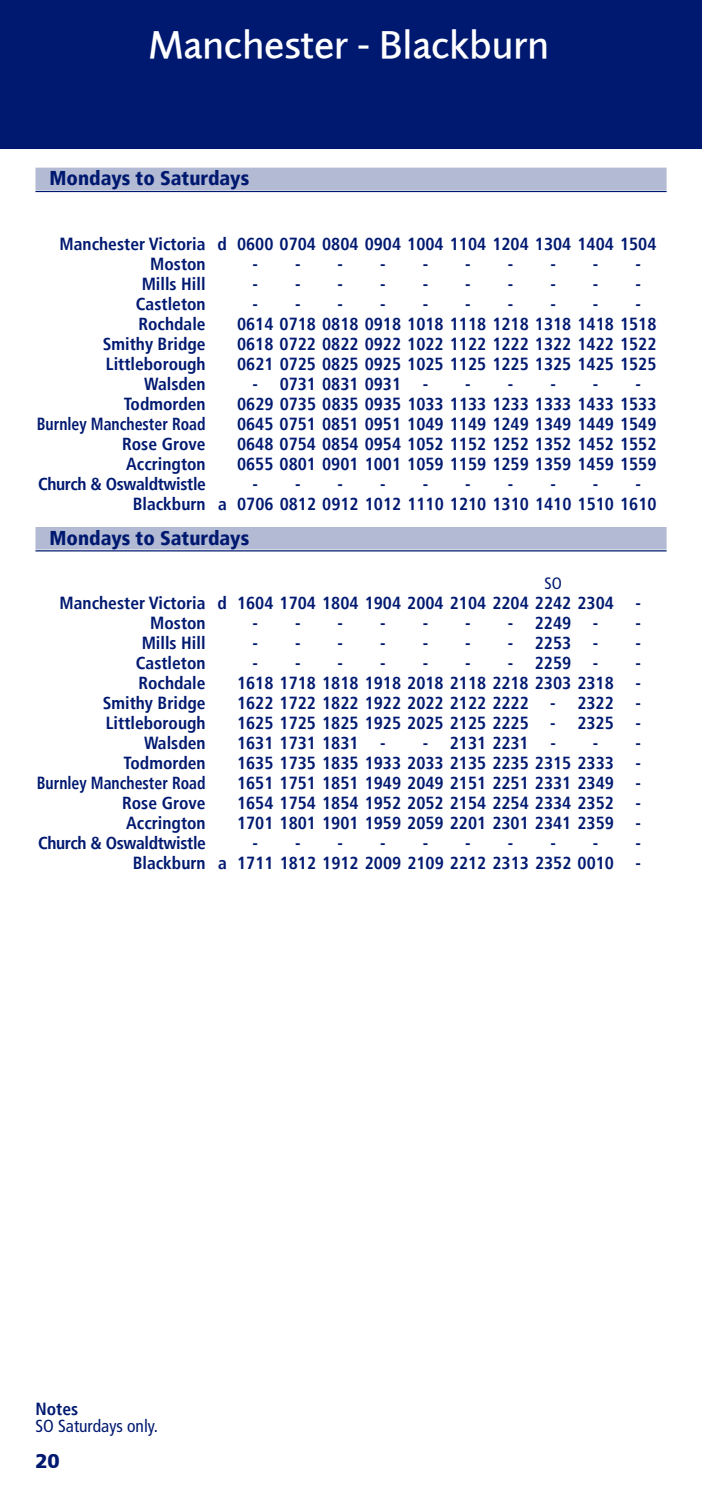
<style>
.page{position:relative;width:702px;height:1489px;background:#fff}
.page>*{position:absolute;margin:0;border:0;box-sizing:border-box;transform-origin:0 0}
.t1{font:500 40px "Foundry Sans";color:#fff}
.t2{font:900 condensed 20px "Frutiger LT";color:#001970}
.t3{font:900 20px "Frutiger CE";color:#001970}
.t4{font:700 condensed 17.5px/20px "Frutiger LT";color:#001970}
.t5{font:700 condensed 17.5px "Frutiger LT";color:#001970;scale:.9 1}
.t6{font:700 condensed 17.5px "Frutiger LT";letter-spacing:-.02em;color:#001970}
.t7{font:condensed 17.5px "Frutiger LT";color:#001970}
.t8{font:condensed 16.5px "Frutiger LT";color:#001970}
</style>
<div class="page">
<div style="left:0;top:0;width:702px;height:149px;background:#001970"></div>
<div style="left:35px;top:168px;width:631px;height:22px;background:#b3bad4"></div>
<hr style="left:35px;top:191px;width:631px;height:1px;background:#001970">
<div style="left:35px;top:527px;width:631px;height:22px;background:#b3bad4"></div>
<hr style="left:35px;top:550px;width:631px;height:1px;background:#001970">
<h1 class="t1" style="left:149px;top:21px;width:401px">Manchester - Blackburn</h1>
<p class="t2" style="left:50px;top:166px;width:201px">Mondays to Saturdays</p>
<p class="t4" style="left:150px;top:234px;width:507px;text-indent:-91px">Manchester Victoria d 0600 0704 0804 0904 1004 1104 1204 1304 1404 1504<br>Moston</p>
<p class="t4" style="left:252px;top:254px;width:50px">- -</p>
<p class="t4" style="left:337px;top:254px;width:50px">- -</p>
<p class="t4" style="left:422px;top:254px;width:50px">- -</p>
<p class="t4" style="left:508px;top:254px;width:50px">- -</p>
<p class="t4" style="left:593px;top:254px;width:50px">- -</p>
<p class="t4" style="left:142px;top:274px;width:65px">Mills Hill</p>
<p class="t4" style="left:252px;top:274px;width:50px">- -</p>
<p class="t4" style="left:337px;top:274px;width:50px">- -</p>
<p class="t4" style="left:422px;top:274px;width:50px">- -</p>
<p class="t4" style="left:508px;top:274px;width:50px">- -</p>
<p class="t4" style="left:593px;top:274px;width:50px">- -</p>
<p class="t4" style="left:136px;top:294px;width:71px">Castleton</p>
<p class="t4" style="left:252px;top:294px;width:50px">- -</p>
<p class="t4" style="left:337px;top:294px;width:50px">- -</p>
<p class="t4" style="left:422px;top:294px;width:50px">- -</p>
<p class="t4" style="left:508px;top:294px;width:50px">- -</p>
<p class="t4" style="left:593px;top:294px;width:50px">- -</p>
<p class="t4" style="left:138px;top:314px;width:69px">Rochdale</p>
<p class="t4" style="left:237px;top:314px;width:421px">0614 0718 0818 0918 1018 1118 1218 1318 1418 1518</p>
<p class="t4" style="left:103px;top:334px;width:104px">Smithy Bridge</p>
<p class="t4" style="left:237px;top:334px;width:421px">0618 0722 0822 0922 1022 1122 1222 1322 1422 1522</p>
<p class="t4" style="left:106px;top:354px;width:101px">Littleborough</p>
<p class="t4" style="left:237px;top:354px;width:421px">0621 0725 0825 0925 1025 1125 1225 1325 1425 1525</p>
<p class="t4" style="left:144px;top:374px;width:63px">Walsden</p>
<p class="t4" style="left:252px;top:374px;width:177px">- 0731 0831 0931 -</p>
<p class="t4" style="left:465px;top:374px;width:50px">- -</p>
<p class="t4" style="left:550px;top:374px;width:50px">- -</p>
<p class="t4" style="left:635px;top:374px;width:7px">-</p>
<p class="t4" style="left:124px;top:394px;width:83px">Todmorden</p>
<p class="t4" style="left:237px;top:394px;width:421px">0629 0735 0835 0935 1033 1133 1233 1333 1433 1533</p>
<p class="t5" style="left:37px;top:413px;width:189px">Burnley Manchester Road</p>
<p class="t4" style="left:237px;top:414px;width:421px">0645 0751 0851 0951 1049 1149 1249 1349 1449 1549</p>
<p class="t4" style="left:122px;top:434px;width:85px">Rose Grove</p>
<p class="t4" style="left:237px;top:434px;width:421px">0648 0754 0854 0954 1052 1152 1252 1352 1452 1552</p>
<p class="t4" style="left:126px;top:454px;width:81px">Accrington</p>
<p class="t4" style="left:237px;top:454px;width:421px">0655 0801 0901 1001 1059 1159 1259 1359 1459 1559</p>
<p class="t6" style="left:38px;top:473px;width:169px">Church &amp; Oswaldtwistle</p>
<p class="t4" style="left:252px;top:474px;width:50px">- -</p>
<p class="t4" style="left:337px;top:474px;width:50px">- -</p>
<p class="t4" style="left:423px;top:474px;width:50px">- -</p>
<p class="t4" style="left:508px;top:474px;width:50px">- -</p>
<p class="t4" style="left:133px;top:474px;width:525px;text-indent:460px">- -<br>Blackburn a 0706 0812 0912 1012 1110 1210 1310 1410 1510 1610</p>
<p class="t2" style="left:50px;top:525px;width:201px">Mondays to Saturdays</p>
<p class="t8" style="left:544px;top:574px;width:19px">SO</p>
<p class="t4" style="left:150px;top:593px;width:492px;text-indent:-91px">Manchester Victoria d 1604 1704 1804 1904 2004 2104 2204 2242 2304 -<br>Moston</p>
<p class="t4" style="left:252px;top:613px;width:50px">- -</p>
<p class="t4" style="left:337px;top:613px;width:50px">- -</p>
<p class="t4" style="left:422px;top:613px;width:50px">- -</p>
<p class="t4" style="left:508px;top:613px;width:92px">- 2249 -</p>
<p class="t4" style="left:635px;top:613px;width:7px">-</p>
<p class="t4" style="left:142px;top:633px;width:65px">Mills Hill</p>
<p class="t4" style="left:252px;top:633px;width:50px">- -</p>
<p class="t4" style="left:337px;top:633px;width:50px">- -</p>
<p class="t4" style="left:422px;top:633px;width:50px">- -</p>
<p class="t4" style="left:508px;top:633px;width:92px">- 2253 -</p>
<p class="t4" style="left:635px;top:633px;width:7px">-</p>
<p class="t4" style="left:136px;top:653px;width:71px">Castleton</p>
<p class="t4" style="left:252px;top:653px;width:50px">- -</p>
<p class="t4" style="left:337px;top:653px;width:50px">- -</p>
<p class="t4" style="left:422px;top:653px;width:50px">- -</p>
<p class="t4" style="left:507px;top:653px;width:92px">- 2259 -</p>
<p class="t4" style="left:635px;top:653px;width:7px">-</p>
<p class="t4" style="left:138px;top:673px;width:69px">Rochdale</p>
<p class="t4" style="left:237px;top:673px;width:405px">1618 1718 1818 1918 2018 2118 2218 2303 2318 -</p>
<p class="t4" style="left:103px;top:693px;width:104px">Smithy Bridge</p>
<p class="t4" style="left:237px;top:693px;width:405px">1622 1722 1822 1922 2022 2122 2222 - 2322 -</p>
<p class="t4" style="left:106px;top:713px;width:101px">Littleborough</p>
<p class="t4" style="left:237px;top:713px;width:405px">1625 1725 1825 1925 2025 2125 2225 - 2325 -</p>
<p class="t4" style="left:144px;top:733px;width:63px">Walsden</p>
<p class="t4" style="left:237px;top:733px;width:150px">1631 1731 1831 -</p>
<p class="t4" style="left:422px;top:733px;width:135px">- 2131 2231 -</p>
<p class="t4" style="left:593px;top:733px;width:50px">- -</p>
<p class="t4" style="left:124px;top:753px;width:83px">Todmorden</p>
<p class="t4" style="left:237px;top:753px;width:405px">1635 1735 1835 1933 2033 2135 2235 2315 2333 -</p>
<p class="t5" style="left:37px;top:772px;width:189px">Burnley Manchester Road</p>
<p class="t4" style="left:237px;top:773px;width:405px">1651 1751 1851 1949 2049 2151 2251 2331 2349 -</p>
<p class="t4" style="left:122px;top:793px;width:85px">Rose Grove</p>
<p class="t4" style="left:237px;top:793px;width:405px">1654 1754 1854 1952 2052 2154 2254 2334 2352 -</p>
<p class="t4" style="left:126px;top:813px;width:81px">Accrington</p>
<p class="t4" style="left:237px;top:813px;width:405px">1701 1801 1901 1959 2059 2201 2301 2341 2359 -</p>
<p class="t6" style="left:38px;top:832px;width:169px">Church &amp; Oswaldtwistle</p>
<p class="t4" style="left:252px;top:833px;width:50px">- -</p>
<p class="t4" style="left:337px;top:833px;width:50px">- -</p>
<p class="t4" style="left:423px;top:833px;width:50px">- -</p>
<p class="t4" style="left:508px;top:833px;width:50px">- -</p>
<p class="t4" style="left:133px;top:833px;width:510px;text-align:right">- -<br>Blackburn a 1711 1812 1912 2009 2109 2212 2313 2352 0010 -</p>
<p class="t4" style="left:35px;top:1398px;width:44px">Notes</p>
<p class="t7" style="left:35px;top:1415px;width:124px">SO Saturdays only.</p>
<p class="t3" style="left:35px;top:1448px;width:26px">20</p>
</div>
